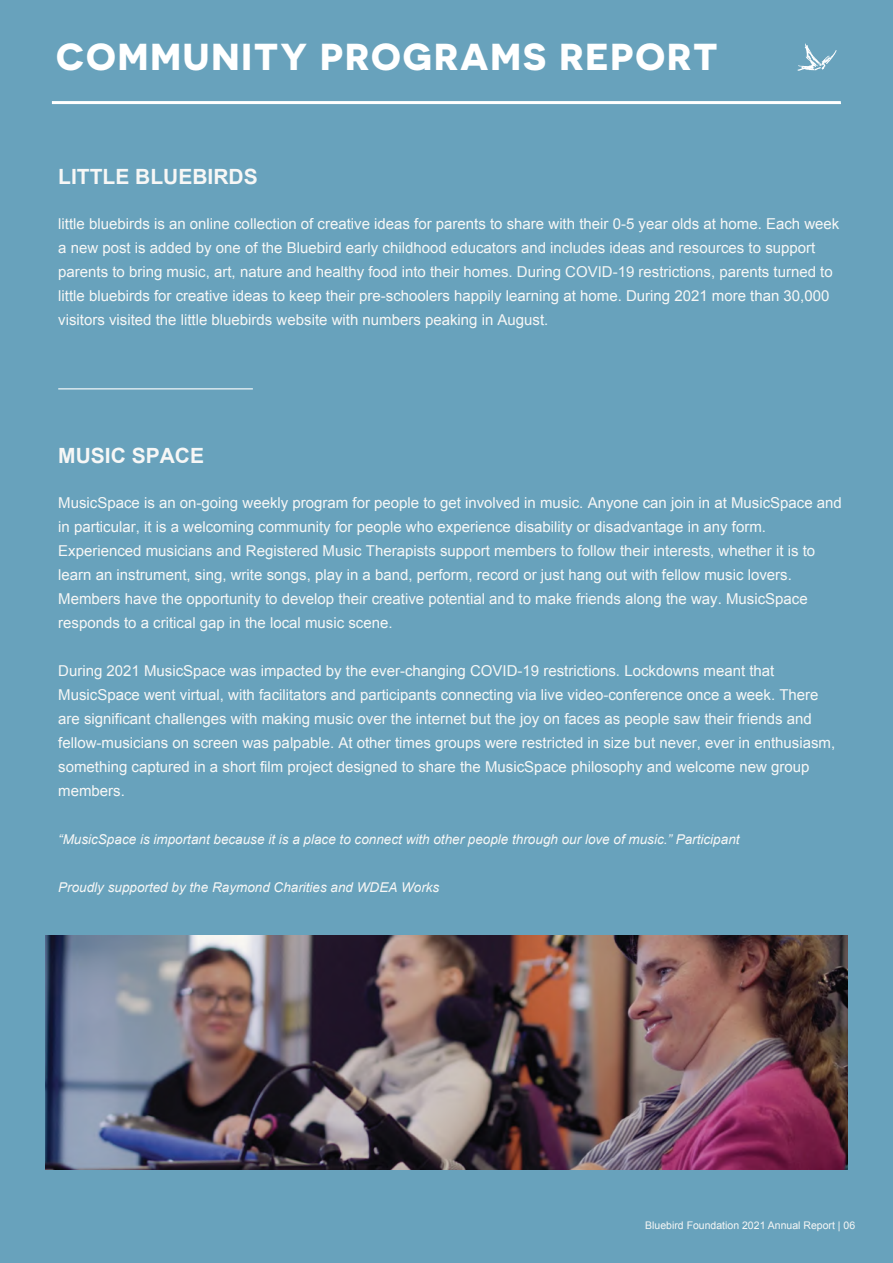
<style>
.page{position:relative;width:893px;height:1263px;background:#68a2bc}
.page>*{position:absolute;margin:0;border:0;box-sizing:border-box;transform-origin:0 0}
.t1{font:700 37.5px "Novecentosanswide";letter-spacing:.05em;color:#fff}
.t2{font:700 21px "Arial";color:#f7f7f6}
.t3{font:15px/24px "Arial";color:#f7f7f6}
.t4{font:italic 13.5px "Arial";color:#f7f7f6}
.t5{font:10.5px "Arial";color:#f7f7f6}
</style>
<div class="page">
<svg style="left:52px;top:101px;width:789px;height:3px;background:#fafcfd"></svg>
<svg style="left:797px;top:44px;width:40px;height:27px"></svg>
<img style="left:46px;top:935px;width:801px;height:235px">
<hr style="left:58px;top:388px;width:195px;height:1px;background:#fff">
<h1 class="t1" style="left:56px;top:34px;width:663px">COMMUNITY PROGRAMS REPORT</h1>
<h2 class="t2" style="left:58px;top:163px;width:201px">LITTLE BLUEBIRDS</h2>
<p class="t3" style="left:58px;top:211px;width:783px">little bluebirds is an online collection of creative ideas for parents to share with their 0-5 year olds at home. Each week a new post is added by one of the Bluebird early childhood educators and includes ideas and resources to support parents to bring music, art, nature and healthy food into their homes. During COVID-19 restrictions, parents turned to little bluebirds for creative ideas to keep their pre-schoolers happily learning at home. During 2021 more than 30,000 visitors visited the little bluebirds website with numbers peaking in August.</p>
<h2 class="t2" style="left:58px;top:442px;width:147px">MUSIC SPACE</h2>
<p class="t3" style="left:58px;top:491px;width:785px">MusicSpace is an on-going weekly program for people to get involved in music. Anyone can join in at MusicSpace and in particular, it is a welcoming community for people who experience disability or disadvantage in any form.<br>Experienced musicians and Registered Music Therapists support members to follow their interests, whether it is to learn an instrument, sing, write songs, play in a band, perform, record or just hang out with fellow music lovers.<br>Members have the opportunity to develop their creative potential and to make friends along the way. MusicSpace responds to a critical gap in the local music scene.</p>
<p class="t3" style="left:58px;top:659px;width:778px">During 2021 MusicSpace was impacted by the ever-changing COVID-19 restrictions. Lockdowns meant that MusicSpace went virtual, with facilitators and participants connecting via live video-conference once a week. There are significant challenges with making music over the internet but the joy on faces as people saw their friends and fellow-musicians on screen was palpable. At other times groups were restricted in size but never, ever in enthusiasm, something captured in a short film project designed to share the MusicSpace philosophy and welcome new group members.</p>
<p class="t4" style="left:58px;top:830px;width:683px">“MusicSpace is important because it is a place to connect with other people through our love of music.” Participant</p>
<p class="t4" style="left:58px;top:878px;width:383px">Proudly supported by the Raymond Charities and WDEA Works</p>
<p class="t5" style="left:645px;top:1218px;width:211px">Bluebird Foundation 2021 Annual Report | 06</p>
</div>
